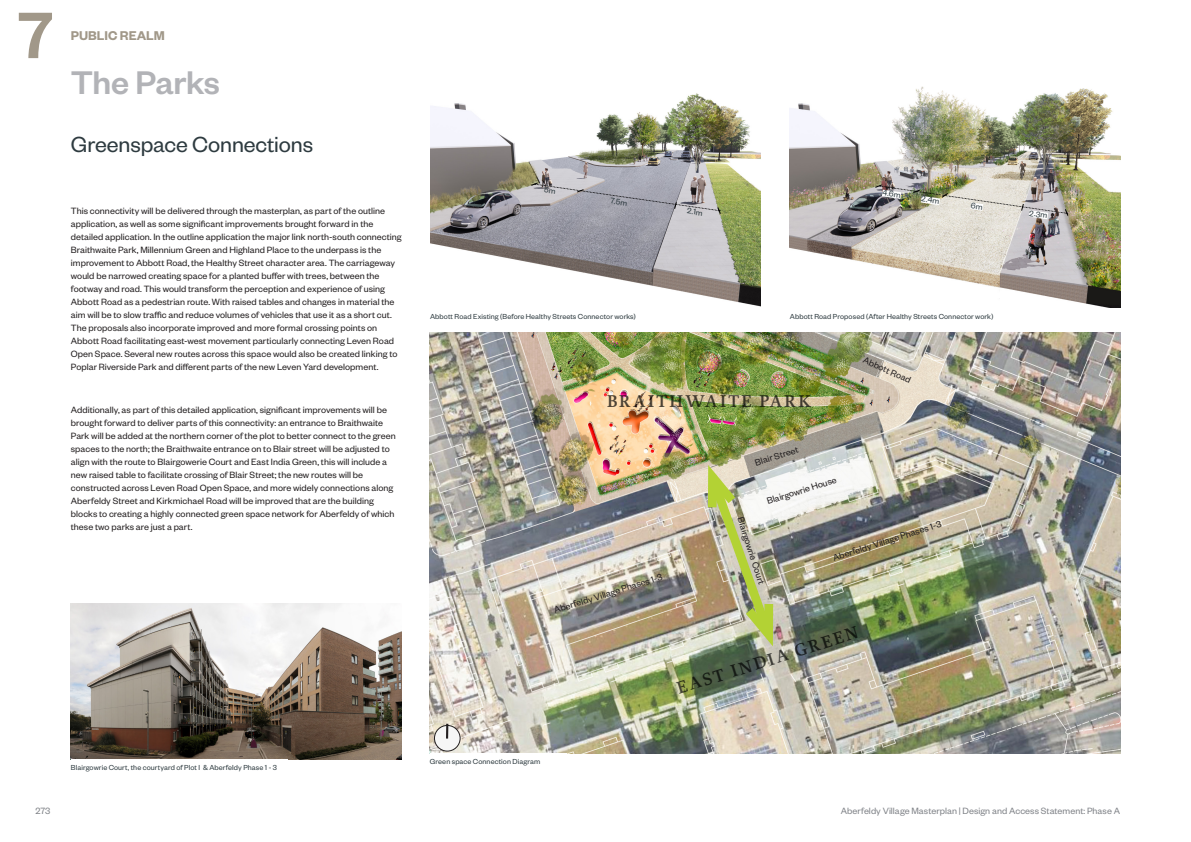
<style>
.page{position:relative;width:1191px;height:842px;background:#fff}
.page>*{position:absolute;margin:0;border:0;box-sizing:border-box;transform-origin:0 0}
.t1{font:500 72px "Founders Grotesk";color:#a19889}
.t2{font:500 36px "Founders Grotesk";letter-spacing:-.015em;color:#b2b3b7}
.Page_Subtitle{font:24px "Founders Grotesk";letter-spacing:-.005em;color:#2e3b40}
.t3{font:600 18px "Proforma";letter-spacing:.115em;color:#000}
.t4{font:600 14px "Founders Grotesk";color:#a19889}
.Body_text{font:10px/13px "Founders Grotesk";letter-spacing:.005em;color:#231f20}
.t5{font:10px "Founders Grotesk";letter-spacing:.005em;color:#808388}
.t6{font:8.9px "Founders Grotesk";color:#2e3b40}
.t7{font:8.8px "Founders Grotesk";color:#2e3b40}
.t8{font:8px "Founders Grotesk";letter-spacing:.01em;color:#2e3b40}
</style>
<div class="page">
<img style="left:430px;top:93px;width:331px;height:214px">
<img style="left:789px;top:86px;width:331px;height:222px">
<img style="left:71px;top:604px;width:331px;height:155px">
<img style="left:430px;top:332px;width:690px;height:422px">
<img style="left:701px;top:453px;width:78px;height:205px">
<div style="left:434px;top:725px;width:26px;height:26px;background:#f6f6f6;border-radius:50%"></div>
<div style="left:434px;top:725px;width:26px;height:26px;border:1px solid #231f20;border-radius:50%"></div>
<svg style="left:446px;top:724px;width:2px;height:14px"></svg>
<img style="left:874px;top:184px;width:195px;height:35px">
<svg style="left:530px;top:182px;width:191px;height:33px;background:#aaa9ae"></svg>
<h1 class="t1" style="left:18px;top:-10px;width:37px">7</h1>
<h3 class="t4" style="left:71px;top:27px;width:95px">PUBLIC REALM</h3>
<p class="t2" style="left:71px;top:60px;width:150px">The Parks</p>
<p class="Page_Subtitle" style="left:71px;top:130px;width:244px">Greenspace Connections</p>
<p class="Body_text" style="left:71px;top:204px;width:332px">This connectivity will be delivered through the masterplan, as part of the outline application, as well as some significant improvements brought forward in the detailed application. In the outline application the major link north-south connecting Braithwaite Park, Millennium Green and Highland Place to the underpass is the improvement to Abbott Road, the Healthy Street character area. The carriageway would be narrowed creating space for a planted buffer with trees, between the footway and road. This would transform the perception and experience of using Abbott Road as a pedestrian route. With raised tables and changes in material the aim will be to slow traffic and reduce volumes of vehicles that use it as a short cut.<br>The proposals also incorporate improved and more formal crossing points on Abbott Road facilitating east-west movement particularly connecting Leven Road Open Space. Several new routes across this space would also be created linking to Poplar Riverside Park and different parts of the new Leven Yard development.</p>
<p class="Body_text" style="left:71px;top:403px;width:326px">Additionally, as part of this detailed application, significant improvements will be brought forward to deliver parts of this connectivity: an entrance to Braithwaite Park will be added at the northern corner of the plot to better connect to the green spaces to the north; the Braithwaite entrance on to Blair street will be adjusted to align with the route to Blairgowerie Court and East India Green, this will include a new raised table to facilitate crossing of Blair Street; the new routes will be constructed across Leven Road Open Space, and more widely connections along Aberfeldy Street and Kirkmichael Road will be improved that are the building blocks to creating a highly connected green space network for Aberfeldy of which these two parks are just a part.</p>
<p class="t8" style="left:71px;top:763px;width:208px">Blairgowrie Court, the courtyard of Plot I &amp; Aberfeldy Phase 1 - 3</p>
<p class="t6" style="left:883px;top:187px;width:20px;rotate:8deg">4.6m</p>
<p class="t7" style="left:611px;top:195px;width:19px;rotate:8deg">7.5m</p>
<p class="t6" style="left:922px;top:193px;width:20px;rotate:8deg">2.4m</p>
<p class="t7" style="left:688px;top:205px;width:17px;rotate:8deg">2.1m</p>
<p class="t8" style="left:430px;top:311px;width:207px">Abbott Road Existing (Before Healthy Streets Connector works)</p>
<p class="t8" style="left:790px;top:311px;width:205px">Abbott Road Proposed (After Healthy Streets Connector work)</p>
<h3 class="t3" style="left:606px;top:389px;width:206px">BRAITHWAITE PARK</h3>
<p class="Body_text" style="left:753px;top:456px;width:47px;rotate:-18deg">Blair Street</p>
<p class="Body_text" style="left:765px;top:495px;width:74px;rotate:-18deg">Blairgowrie House</p>
<p class="Body_text" style="left:866px;top:353px;width:53px;rotate:24deg">Abbott Road</p>
<p class="Body_text" style="left:552px;top:604px;width:115px;rotate:-18deg">Aberfeldy Village Phases 1-3</p>
<p class="Body_text" style="left:747px;top:515px;width:71px;rotate:72deg">Blairgowrie Court</p>
<p class="Body_text" style="left:831px;top:551px;width:115px;rotate:-18deg">Aberfeldy Village Phases 1-3</p>
<h3 class="t3" style="left:673px;top:677px;width:191px;rotate:-17deg">EAST INDIA GREEN</h3>
<p class="t8" style="left:430px;top:757px;width:112px">Green space Connection Diagram</p>
<p class="t6" style="left:1030px;top:207px;width:20px;rotate:8deg">2.3m</p>
<p class="t5" style="left:35px;top:805px;width:16px">273</p>
<p class="t5" style="left:841px;top:805px;width:281px">Aberfeldy Village Masterplan | Design and Access Statement: Phase A</p>
</div>
